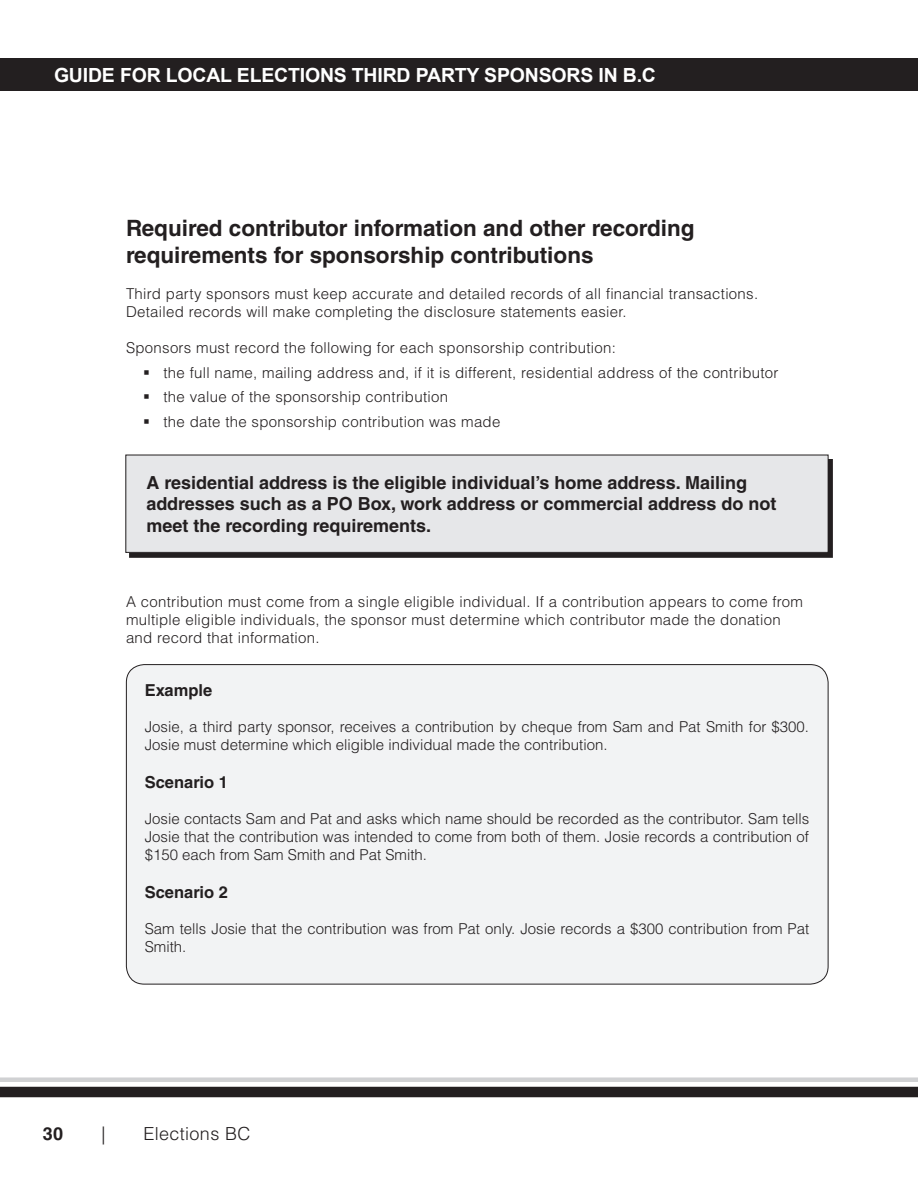
<style>
.page{position:relative;width:918px;height:1188px;background:#fff}
.page>*{position:absolute;margin:0;border:0;box-sizing:border-box;transform-origin:0 0}
.Heading_2__after_bul{font:700 22.5px/27px "Helvetica LT Std";color:#231f20}
.t1{font:700 19.5px "Arial";letter-spacing:-.01em;color:#fff}
.t2{font:700 18px/21.6px "Helvetica LT Std";color:#231f20}
.t3{font:300 18px "Helvetica LT Std";letter-spacing:.02em;color:#231f20}
.t4{font:700 16.5px "Helvetica LT Std";color:#231f20}
.Body__after_bullets{font:300 15px/18px "Helvetica LT Std";letter-spacing:.02em;color:#231f20}
.Body__after_bullets-2{font:300 15px/18px "Helvetica LT Std";color:#231f20}
.Body{font:300 15px/18px "Helvetica LT Std";letter-spacing:.02em;color:#231f20}
.Body__before_bullets{font:300 15px "Helvetica LT Std";letter-spacing:.02em;color:#231f20}
</style>
<div class="page">
<div style="left:0;top:58px;width:918px;height:33px;background:#231f20"></div>
<div style="left:0;top:1087px;width:918px;height:10px;background:#231f20"></div>
<div style="left:0;top:1077px;width:918px;height:5px;background:#d0d1d3"></div>
<div style="left:126px;top:665px;width:702px;height:319px;background:#f2f3f4;border-radius:18px"></div>
<div style="left:130px;top:459px;width:703px;height:98px;background:#231f20"></div>
<div style="left:126px;top:455px;width:702px;height:97px;background:#e6e7e9"></div>
<div style="left:125px;top:455px;width:703px;height:98px;border:1px solid #231f20"></div>
<h2 class="t1" style="left:54px;top:62px;width:604px">GUIDE FOR LOCAL ELECTIONS THIRD PARTY SPONSORS IN B.C</h2>
<p class="Heading_2__after_bul" style="left:126px;top:214px;width:570px">Required contributor information and other recording requirements for sponsorship contributions</p>
<p class="Body" style="left:126px;top:285px;width:631px">Third party sponsors must keep accurate and detailed records of all financial transactions.<br>Detailed records will make completing the disclosure statements easier.</p>
<p class="Body__before_bullets" style="left:126px;top:338px;width:492px">Sponsors must record the following for each sponsorship contribution:</p>
<p class="Body__after_bullets" style="left:164px;top:363px;width:617px">the full name, mailing address and, if it is different, residential address of the contributor</p>
<p class="Body__after_bullets" style="left:164px;top:388px;width:286px">the value of the sponsorship contribution</p>
<p class="Body__after_bullets" style="left:164px;top:413px;width:338px">the date the sponsorship contribution was made</p>
<p class="t2" style="left:146px;top:471px;width:632px">A residential address is the eligible individual’s home address. Mailing addresses such as a PO Box, work address or commercial address do not meet the recording requirements.</p>
<p class="Body__after_bullets" style="left:126px;top:593px;width:679px">A contribution must come from a single eligible individual. If a contribution appears to come from multiple eligible individuals, the sponsor must determine which contributor made the donation and record that information.</p>
<p class="t4" style="left:145px;top:680px;width:69px">Example</p>
<p class="Body__after_bullets-2" style="left:145px;top:718px;width:663px">Josie, a third party sponsor, receives a contribution by cheque from Sam and Pat Smith for $300.<br>Josie must determine which eligible individual made the contribution.</p>
<p class="t4" style="left:145px;top:772px;width:85px">Scenario 1</p>
<p class="Body__after_bullets" style="left:145px;top:810px;width:666px;text-align:justify">Josie contacts Sam and Pat and asks which name should be recorded as the contributor. Sam tells Josie that the contribution was intended to come from both of them. Josie records a contribution of $150 each from Sam Smith and Pat Smith.</p>
<p class="t4" style="left:145px;top:882px;width:85px">Scenario 2</p>
<p class="Body__after_bullets-2" style="left:145px;top:919px;width:666px">Sam tells Josie that the contribution was from Pat only. Josie records a $300 contribution from Pat<br>Smith.</p>
<p class="t2" style="left:43px;top:1122px;width:22px">30</p>
<p class="t3" style="left:102px;top:1122px;width:5px">|</p>
<p class="t3" style="left:143px;top:1122px;width:108px">Elections BC</p>
</div>
